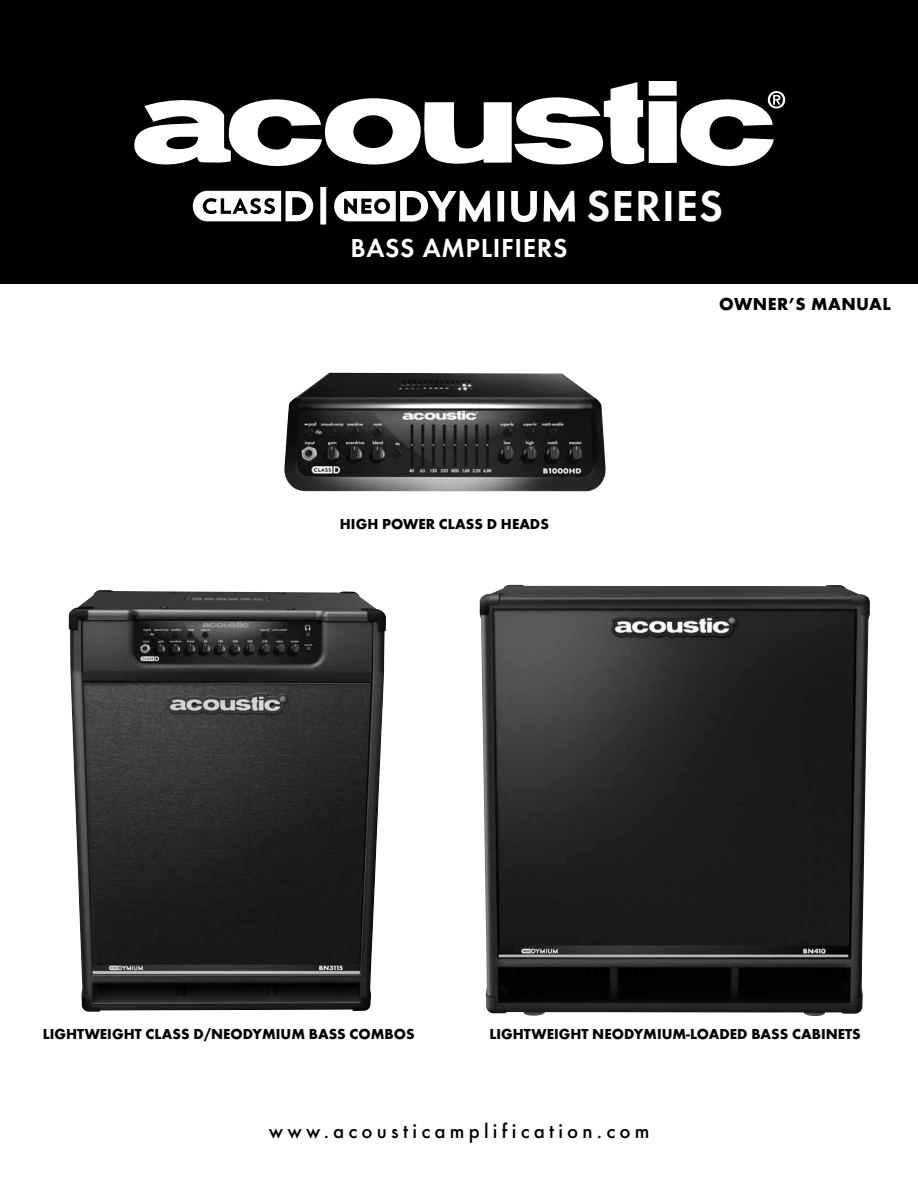
<style>
.page{position:relative;width:918px;height:1188px;background:#fff}
.page>*{position:absolute;margin:0;border:0;box-sizing:border-box;transform-origin:0 0}
.t1{font:600 45px "Futura T";letter-spacing:.025em;color:#fff}
.t2{font:600 27px "Futura T";letter-spacing:.025em;color:#fff}
.t3{font:500 21px "Futura T";letter-spacing:.2em;color:#000}
.t4{font:700 18px "Futura T";letter-spacing:.025em;color:#000}
.t5{font:700 15px "Futura T";color:#000}
</style>
<div class="page">
<div style="left:0;top:0;width:918px;height:284px;background:#000"></div>
<svg style="left:134px;top:81px;width:651px;height:86px"></svg>
<svg style="left:193px;top:191px;width:120px;height:30px"></svg>
<svg style="left:334px;top:190px;width:157px;height:32px"></svg>
<div style="left:498px;top:192px;width:5px;height:29px;background:#fff"></div>
<div style="left:497px;top:191px;width:7px;height:31px;border:2px solid #fff"></div>
<svg style="left:511px;top:190px;width:64px;height:32px"></svg>
<img style="left:284px;top:373px;width:322px;height:118px">
<img style="left:69px;top:590px;width:317px;height:422px">
<img style="left:480px;top:585px;width:390px;height:431px">
<h1 class="t1" style="left:312px;top:175px;width:24px">|</h1>
<h1 class="t1" style="left:587px;top:179px;width:138px">SERIES</h1>
<h2 class="t2" style="left:351px;top:232px;width:218px">BASS AMPLIFIERS</h2>
<p class="t5" style="left:340px;top:516px;width:211px">HIGH POWER CLASS D HEADS</p>
<p class="t4" style="left:719px;top:293px;width:173px">OWNER’S MANUAL</p>
<p class="t5" style="left:43px;top:1026px;width:373px">LIGHTWEIGHT CLASS D/NEODYMIUM BASS COMBOS</p>
<p class="t5" style="left:489px;top:1026px;width:373px">LIGHTWEIGHT NEODYMIUM-LOADED BASS CABINETS</p>
<h3 class="t3" style="left:269px;top:1119px;width:382px">www.acousticamplification.com</h3>
</div>
